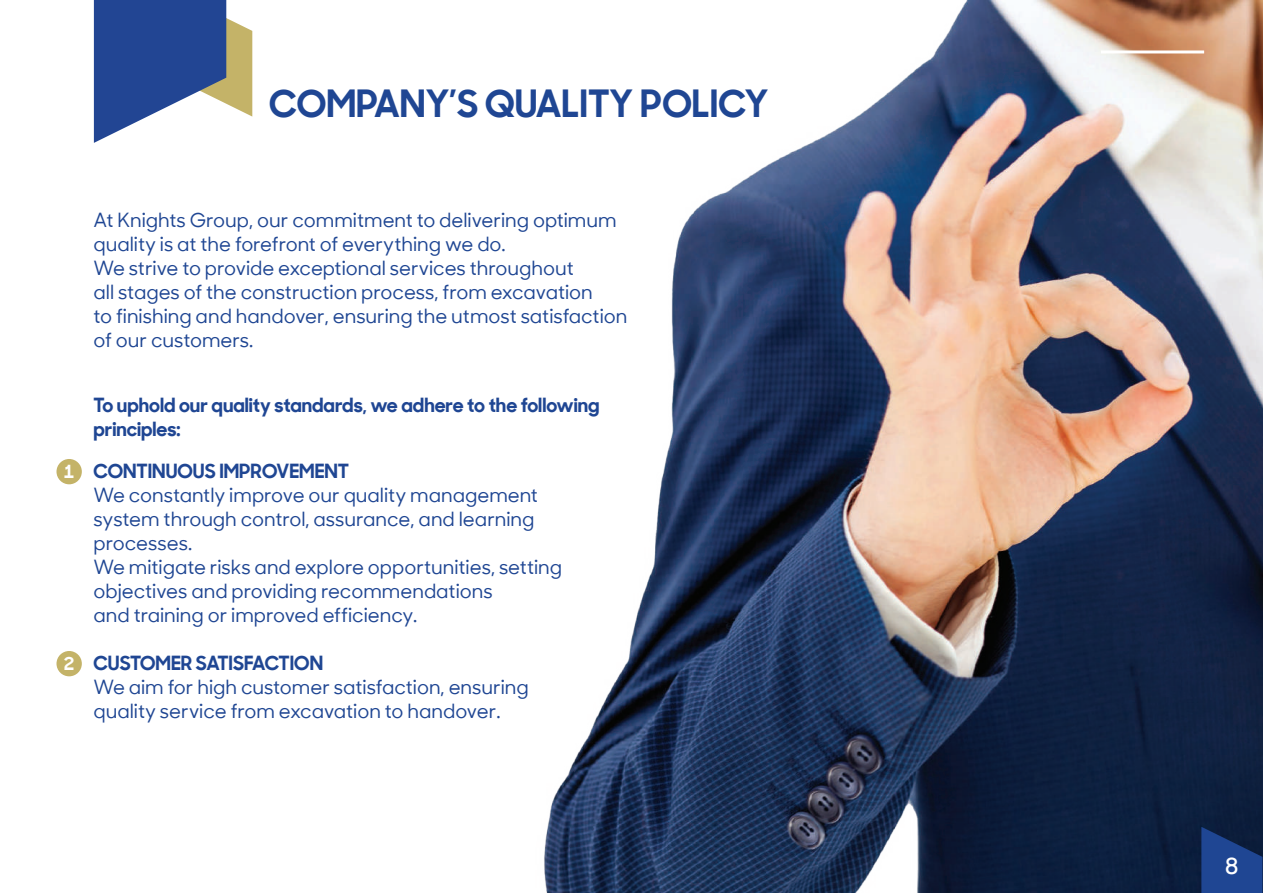
<style>
.page{position:relative;width:1263px;height:893px;background:#fff}
.page>*{position:absolute;margin:0;border:0;box-sizing:border-box;transform-origin:0 0}
.t1{font:700 37.5px "Sharp Sans Disp No 1";color:#1f4693}
.t2{font:600 22.5px "Sharp Sans Disp No 1";color:#fff}
.t3{font:500 19.5px/24px "Sharp Sans Disp No 1";color:#1f4693}
.t4{font:700 19.5px/24px "Sharp Sans Disp No 1";color:#1f4693}
.t5{font:700 18px "Sharp Sans Disp No 1";color:#fff}
</style>
<div class="page">
<img style="left:544px;top:0;width:718px;height:893px">
<hr style="left:1101px;top:50px;width:103px;height:3px;background:#fff">
<svg style="left:1201px;top:827px;width:61px;height:66px"></svg>
<svg style="left:94px;top:0;width:158px;height:143px"></svg>
<div style="left:56px;top:459px;width:26px;height:25px;background:#c4b368;border-radius:50%"></div>
<div style="left:56px;top:651px;width:26px;height:25px;background:#c4b368;border-radius:50%"></div>
<h1 class="t1" style="left:269px;top:72px;width:501px">COMPANY’S QUALITY POLICY</h1>
<p class="t5" style="left:64px;top:456px;width:12px">1</p>
<p class="t5" style="left:64px;top:648px;width:12px">2</p>
<p class="t3" style="left:93px;top:207px;width:535px">At Knights Group, our commitment to delivering optimum quality is at the forefront of everything we do.<br>We strive to provide exceptional services throughout<br>all stages of the construction process, from excavation<br>to finishing and handover, ensuring the utmost satisfaction of our customers.</p>
<p class="t4" style="left:93px;top:391px;width:507px">To uphold our quality standards, we adhere to the following principles:</p>
<p class="t4" style="left:93px;top:457px;width:257px">CONTINUOUS IMPROVEMENT</p>
<p class="t3" style="left:93px;top:482px;width:470px">We constantly improve our quality management system through control, assurance, and learning processes.<br>We mitigate risks and explore opportunities, setting objectives and providing recommendations<br>and training or improved efficiency.</p>
<p class="t4" style="left:93px;top:649px;width:231px">CUSTOMER SATISFACTION</p>
<p class="t3" style="left:93px;top:674px;width:437px">We aim for high customer satisfaction, ensuring quality service from excavation to handover.</p>
<p class="t2" style="left:1225px;top:849px;width:15px">8</p>
</div>
